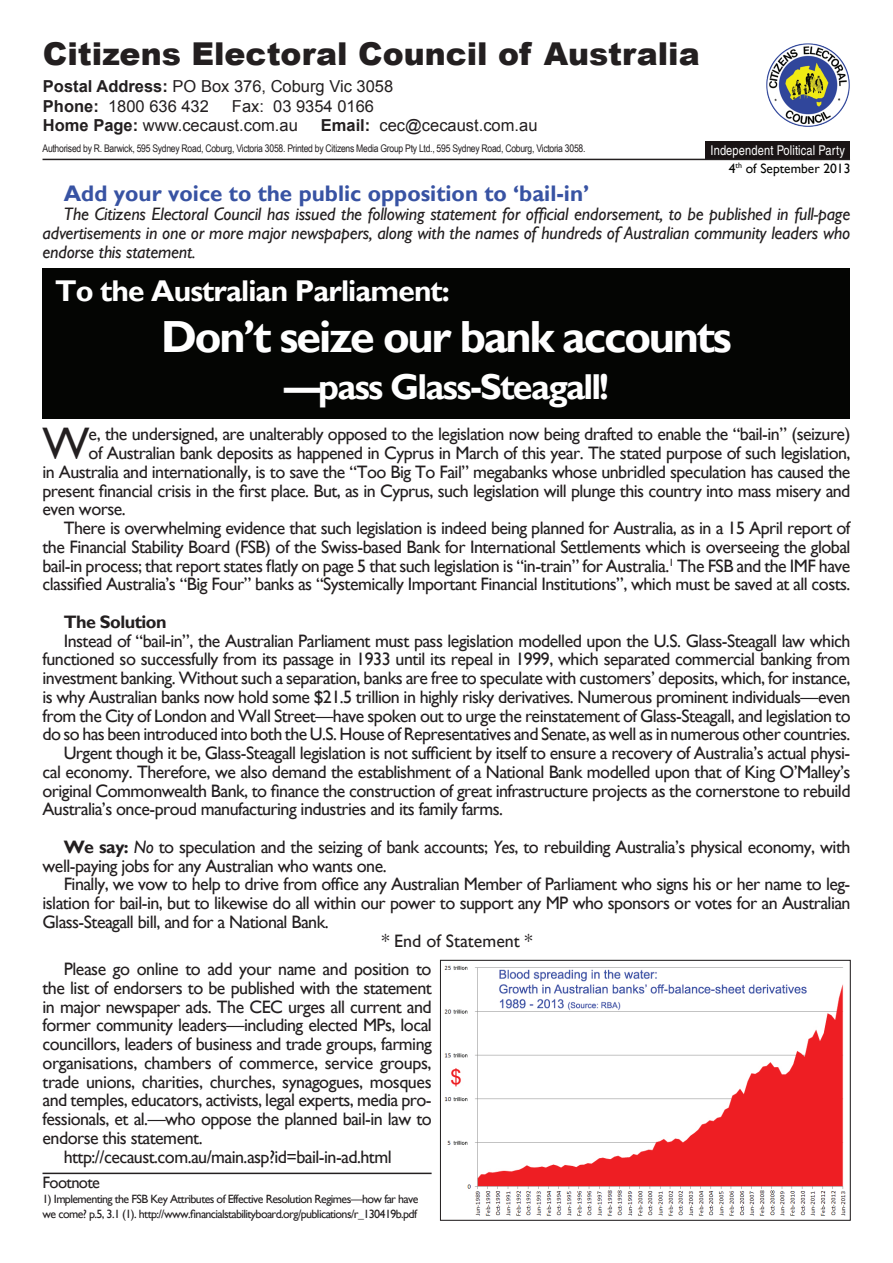
<style>
.page{position:relative;width:893px;height:1263px;background:#fff}
.page>*{position:absolute;margin:0;border:0;box-sizing:border-box;transform-origin:0 0}
.bt1{font:45.6px "Gill Sans";color:#231f20}
.Heading_1{font:700 45px "Gill Sans";letter-spacing:-.05em;color:#fff}
.Heading_1-2{font:700 36px "Gill Sans";letter-spacing:-.05em;color:#fff}
.hl16{font:900 31.5px "Arial";color:#231f20}
.Heading_1-3{font:700 30px "Gill Sans";letter-spacing:-.03em;color:#fff}
.bt1-2{font:700 22.5px "Gill Sans";color:#3853a3}
.bt1-3{font:18px/18.8px "Gill Sans";letter-spacing:-.03em;color:#231f20;text-align:justify}
.bt1-4{font:italic 18px/18.8px "Gill Sans";letter-spacing:-.01em;color:#231f20;text-align:justify}
.bt1-5{font:18px "Gill Sans";color:#231f20}
.bt1-6{font:700 18px "Gill Sans";letter-spacing:-.03em;color:#231f20}
.t1{font:16.5px "Arial";color:#231f20}
.bt1-7{font:16.5px "Gill Sans";letter-spacing:-.04em;color:#231f20}
.bt1-8{font:condensed 13.5px "Helvetica";letter-spacing:.01em;color:#fff}
.bt1-9{font:13.5px "Gill Sans";color:#040503}
.bt1-10{font:12px/15px "Gill Sans";letter-spacing:-.05em;color:#231f20}
.t2{font:10.5px "Arial Narrow";letter-spacing:-.025em;color:#231f20}
.s1{font-weight:700}
.s2{font-style:italic}
</style>
<div class="page">
<div style="left:705px;top:141px;width:145px;height:18px;background:#1a1415"></div>
<hr style="left:43px;top:159px;width:807px;height:1px;background:#231f20">
<img style="left:766px;top:43px;width:84px;height:84px">
<div style="left:43px;top:268px;width:807px;height:151px;background:#040503"></div>
<img style="left:444px;top:965px;width:402px;height:251px">
<div style="left:440px;top:960px;width:410px;height:260px;border:1px solid #231f20"></div>
<hr style="left:43px;top:1172px;width:389px;height:2px;background:#231f20">
<p class="hl16" style="left:43px;top:31px;width:658px">Citizens Electoral Council of Australia</p>
<p class="t1" style="left:43px;top:75px;width:352px"><span class="s1">Postal Address:</span> PO Box 376, Coburg Vic 3058</p>
<p class="t1" style="left:43px;top:95px;width:168px"><span class="s1">Phone:</span> 1800 636 432</p>
<p class="t1" style="left:232px;top:95px;width:144px">Fax: 03 9354 0166</p>
<p class="t1" style="left:43px;top:114px;width:256px"><span class="s1">Home Page:</span> www.cecaust.com.au</p>
<p class="t1" style="left:321px;top:114px;width:218px"><span class="s1">Email:</span> cec@cecaust.com.au</p>
<p class="t2" style="left:43px;top:140px;width:544px">Authorised by R. Barwick, 595 Sydney Road, Coburg, Victoria 3058. Printed by Citizens Media Group Pty Ltd., 595 Sydney Road, Coburg, Victoria 3058.</p>
<p class="bt1-8" style="left:710px;top:143px;width:136px">Independent Political Party</p>
<p class="bt1-9" style="left:729px;top:160px;width:123px">4<sup>th</sup> of September 2013</p>
<p class="bt1-2" style="left:64px;top:181px;width:527px">Add your voice to the public opposition to ‘bail-in’</p>
<p class="bt1-4" style="left:43px;top:205px;width:809px;text-indent:21px">The Citizens Electoral Council has issued the following statement for official endorsement, to be published in full-page advertisements in one or more major newspapers, along with the names of hundreds of Australian community leaders who endorse this statement.</p>
<p class="Heading_1-3" style="left:55px;top:273px;width:396px">To the Australian Parliament:</p>
<p class="Heading_1" style="left:161px;top:310px;width:573px">Don’t seize our bank accounts</p>
<p class="Heading_1-2" style="left:284px;top:365px;width:326px">—pass Glass-Steagall!</p>
<p class="bt1" style="left:43px;top:417px;width:49px">W</p>
<p class="bt1-3" style="left:89px;top:425px;width:763px">e, the undersigned, are unalterably opposed to the legislation now being drafted to enable the “bail-in” (seizure)</p>
<p class="bt1-3" style="left:89px;top:444px;width:763px">of Australian bank deposits as happened in Cyprus in March of this year. The stated purpose of such legislation,</p>
<p class="bt1-3" style="left:43px;top:462px;width:809px">in Australia and internationally, is to save the “Too Big To Fail” megabanks whose unbridled speculation has caused the</p>
<p class="bt1-3" style="left:43px;top:481px;width:809px">present financial crisis in the first place. But, as in Cyprus, such legislation will plunge this country into mass misery and</p>
<p class="bt1-3" style="left:43px;top:500px;width:85px">even worse.</p>
<p class="bt1-3" style="left:43px;top:519px;width:809px;text-indent:21px">There is overwhelming evidence that such legislation is indeed being planned for Australia, as in a 15 April report of the Financial Stability Board (FSB) of the Swiss-based Bank for International Settlements which is overseeing the global bail-in process; that report states flatly on page 5 that such legislation is “in-train” for Australia.<sup>1</sup> The FSB and the IMF have classified Australia’s “Big Four” banks as “Systemically Important Financial Institutions”, which must be saved at all costs.</p>
<p class="bt1-6" style="left:64px;top:611px;width:104px">The Solution</p>
<p class="bt1-3" style="left:43px;top:631px;width:810px;text-indent:21px">Instead of “bail-in”, the Australian Parliament must pass legislation modelled upon the U.S. Glass-Steagall law which functioned so successfully from its passage in 1933 until its repeal in 1999, which separated commercial banking from investment banking. Without such a separation, banks are free to speculate with customers’ deposits, which, for instance, is why Australian banks now hold some $21.5 trillion in highly risky derivatives. Numerous prominent individuals—even from the City of London and Wall Street—have spoken out to urge the reinstatement of Glass-Steagall, and legislation to do so has been introduced into both the U.S. House of Representatives and Senate, as well as in numerous other countries.</p>
<p class="bt1-3" style="left:43px;top:744px;width:809px;text-indent:21px">Urgent though it be, Glass-Steagall legislation is not sufficient by itself to ensure a recovery of Australia’s actual physi&shy;cal economy. Therefore, we also demand the establishment of a National Bank modelled upon that of King O’Malley’s original Commonwealth Bank, to finance the construction of great infrastructure projects as the cornerstone to rebuild Australia’s once-proud manufacturing industries and its family farms.</p>
<p class="bt1-3" style="left:43px;top:837px;width:809px;text-indent:21px"><span class="s1">We say:</span> <span class="s2">No</span> to speculation and the seizing of bank accounts; <span class="s2">Yes</span>, to rebuilding Australia’s physical economy, with well-paying jobs for any Australian who wants one.</p>
<p class="bt1-3" style="left:43px;top:875px;width:809px;text-indent:21px">Finally, we vow to help to drive from office any Australian Member of Parliament who signs his or her name to leg&shy;islation for bail-in, but to likewise do all within our power to support any MP who sponsors or votes for an Australian Glass-Steagall bill, and for a National Bank.</p>
<p class="bt1-5" style="left:382px;top:930px;width:152px">* End of Statement *</p>
<p class="bt1-3" style="left:43px;top:960px;width:391px;text-indent:21px">Please go online to add your name and position to the list of endorsers to be published with the statement in major newspaper ads. The CEC urges all current and former community leaders—including elected MPs, local councillors, leaders of business and trade groups, farming organisations, chambers of commerce, service groups, trade unions, charities, churches, synagogues, mosques and temples, educators, activists, legal experts, media pro&shy;fessionals, et al.—who oppose the planned bail-in law to endorse this statement.</p>
<p class="bt1-3" style="left:64px;top:1147px;width:329px">http://cecaust.com.au/main.asp?id=bail-in-ad.html</p>
<p class="bt1-7" style="left:43px;top:1173px;width:59px">Footnote</p>
<p class="bt1-10" style="left:43px;top:1192px;width:377px">1) Implementing the FSB Key Attributes of Effective Resolution Regimes—how far have we come? p.5, 3.1 (1). http://www.financialstabilityboard.org/publications/r_130419b.pdf</p>
</div>
